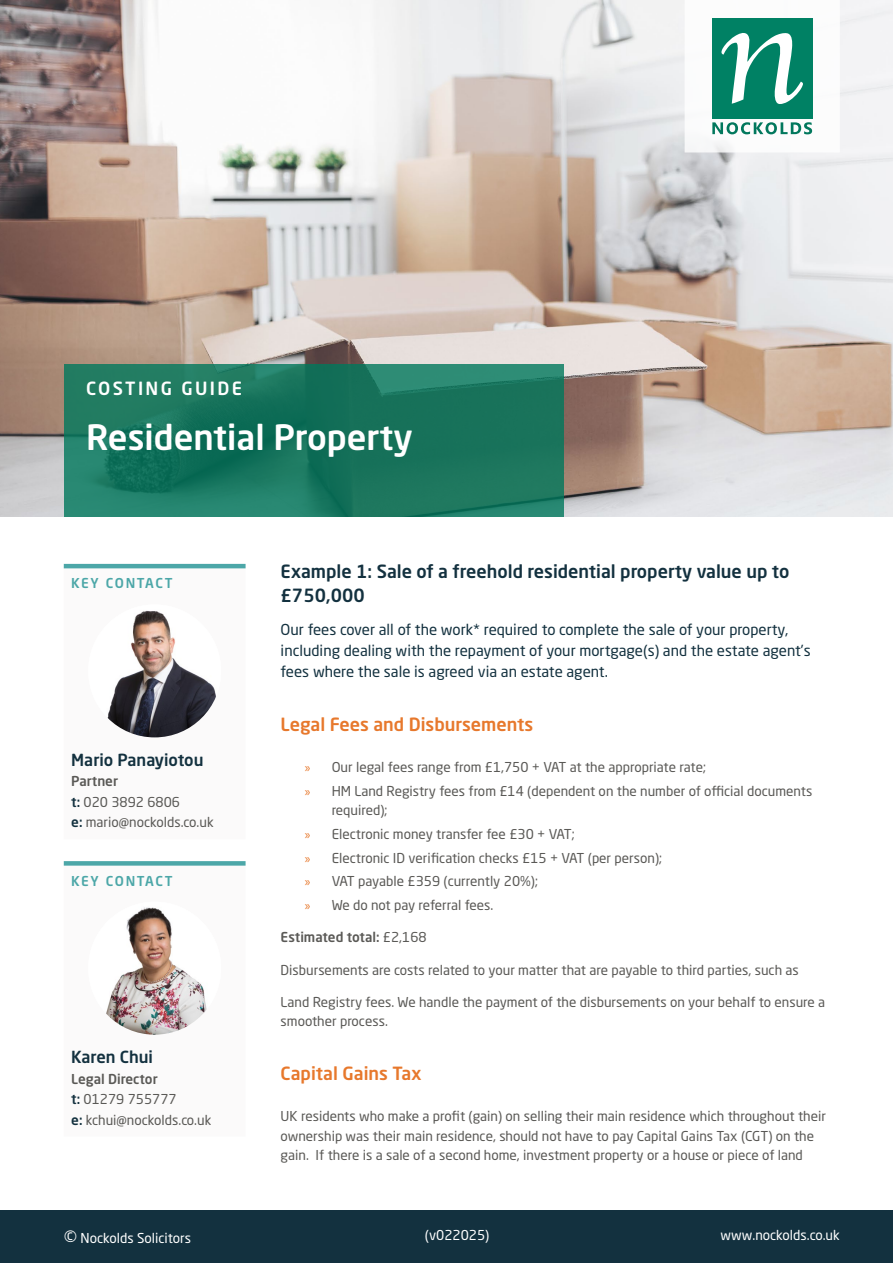
<style>
.page{position:relative;width:893px;height:1263px;background:#fff}
.page>*{position:absolute;margin:0;border:0;box-sizing:border-box;transform-origin:0 0}
.t1{font:500 34.5px "Neo Sans Std";color:#fff}
.t2{font:500 18px/24px "Neo Sans Std";color:#13313f}
.t3{font:500 18px "Neo Sans Std";color:#e7782c}
.t4{font:500 18px "Neo Sans Std";letter-spacing:.13em;color:#fff}
.t5{font:18px "Neo Sans Std";color:#fff}
.t6{font:500 16.5px "Neo Sans Std";color:#13313f}
.t7{font:15px/21px "Neo Sans Std";color:#13313f}
.t8{font:13.5px/23.7px "Neo Sans Std";color:#5a5956}
.t9{font:13.5px "Neo Sans Std";color:#fff}
.t10{font:500 13.5px "Neo Sans Std";color:#5a5956}
.t11{font:500 13.5px "Neo Sans Std";letter-spacing:.105em;color:#4ca7a8}
.s1{font-weight:500}
.s2{font-weight:500;color:#13313f}
.s3{font-family:"Myriad Pro";color:#e7782c}
.s4{font-weight:400}
</style>
<div class="page">
<div style="left:0;top:1210px;width:893px;height:53px;background:#13313f"></div>
<div style="left:64px;top:566px;width:182px;height:273px;background:#fbfafa"></div>
<img style="left:88px;top:604px;width:133px;height:133px;border-radius:67px">
<hr style="left:64px;top:564px;width:182px;height:4px;background:#4ca7a8">
<img style="left:0;top:0;width:893px;height:517px">
<svg style="left:64px;top:364px;width:500px;height:153px;background:#1a775f"></svg>
<svg style="left:685px;top:0;width:155px;height:152px"></svg>
<div style="left:64px;top:863px;width:182px;height:273px;background:#fbfafa"></div>
<img style="left:88px;top:902px;width:133px;height:133px;border-radius:67px">
<div style="left:64px;top:861px;width:182px;height:5px;background:#4ca7a8"></div>
<h2 class="t4" style="left:86px;top:377px;width:158px">COSTING GUIDE</h2>
<h1 class="t1" style="left:86px;top:415px;width:328px">Residential Property</h1>
<p class="t11" style="left:71px;top:575px;width:103px">KEY CONTACT</p>
<p class="t6" style="left:71px;top:749px;width:134px">Mario Panayiotou</p>
<p class="t8" style="left:71px;top:771px;width:144px;line-height:20.4px"><span class="s1">Partner<br></span><span class="s2">t:</span> 020 3892 6806<br><span class="s2">e:</span> mario@nockolds.co.uk</p>
<p class="t11" style="left:71px;top:872px;width:103px">KEY CONTACT</p>
<p class="t6" style="left:71px;top:1047px;width:83px">Karen Chui</p>
<p class="t8" style="left:71px;top:1068px;width:142px;line-height:20.4px"><span class="s1">Legal Director<br></span><span class="s2">t:</span> 01279 755777<br><span class="s2">e:</span> kchui@nockolds.co.uk</p>
<h2 class="t2" style="left:281px;top:559px;width:510px">Example 1: Sale of a freehold residential property value up to £750,000</h2>
<p class="t7" style="left:281px;top:619px;width:531px">Our fees cover all of the work* required to complete the sale of your property, including dealing with the repayment of your mortgage(s) and the estate agent’s fees where the sale is agreed via an estate agent.</p>
<h2 class="t3" style="left:281px;top:713px;width:254px">Legal Fees and Disbursements</h2>
<p class="t8" style="left:305px;top:755px;width:509px"><span class="s3">»</span> Our legal fees range from £1,750 + VAT at the appropriate rate;<br><span class="s3">»</span> HM Land Registry fees from £14 (dependent on the number of official documents</p>
<p class="t8" style="left:305px;top:798px;width:359px;text-indent:27px">required);<br><span class="s3">»</span> Electronic money transfer fee £30 + VAT;<br><span class="s3">»</span> Electronic ID verification checks £15 + VAT (per person); <span class="s3">»</span> VAT payable £359 (currently 20%);<br><span class="s3">»</span> We do not pay referral fees.</p>
<p class="t10" style="left:281px;top:929px;width:148px">Estimated total: <span class="s4">£2,168</span></p>
<p class="t8" style="left:281px;top:958px;width:520px">Disbursements are costs related to your matter that are payable to third parties, such as</p>
<p class="t8" style="left:281px;top:992px;width:546px;line-height:19.5px">Land Registry fees. We handle the payment of the disbursements on your behalf to ensure a smoother process.</p>
<h2 class="t3" style="left:281px;top:1062px;width:142px">Capital Gains Tax</h2>
<p class="t8" style="left:281px;top:1106px;width:547px;line-height:19.5px">UK residents who make a profit (gain) on selling their main residence which throughout their ownership was their main residence, should not have to pay Capital Gains Tax (CGT) on the gain. If there is a sale of a second home, investment property or a house or piece of land</p>
<h2 class="t5" style="left:64px;top:1226px;width:15px">©</h2>
<p class="t9" style="left:425px;top:1226px;width:66px">(v022025)</p>
<p class="t9" style="left:721px;top:1226px;width:121px">www.nockolds.co.uk</p>
<p class="t9" style="left:81px;top:1230px;width:112px">Nockolds Solicitors</p>
</div>
